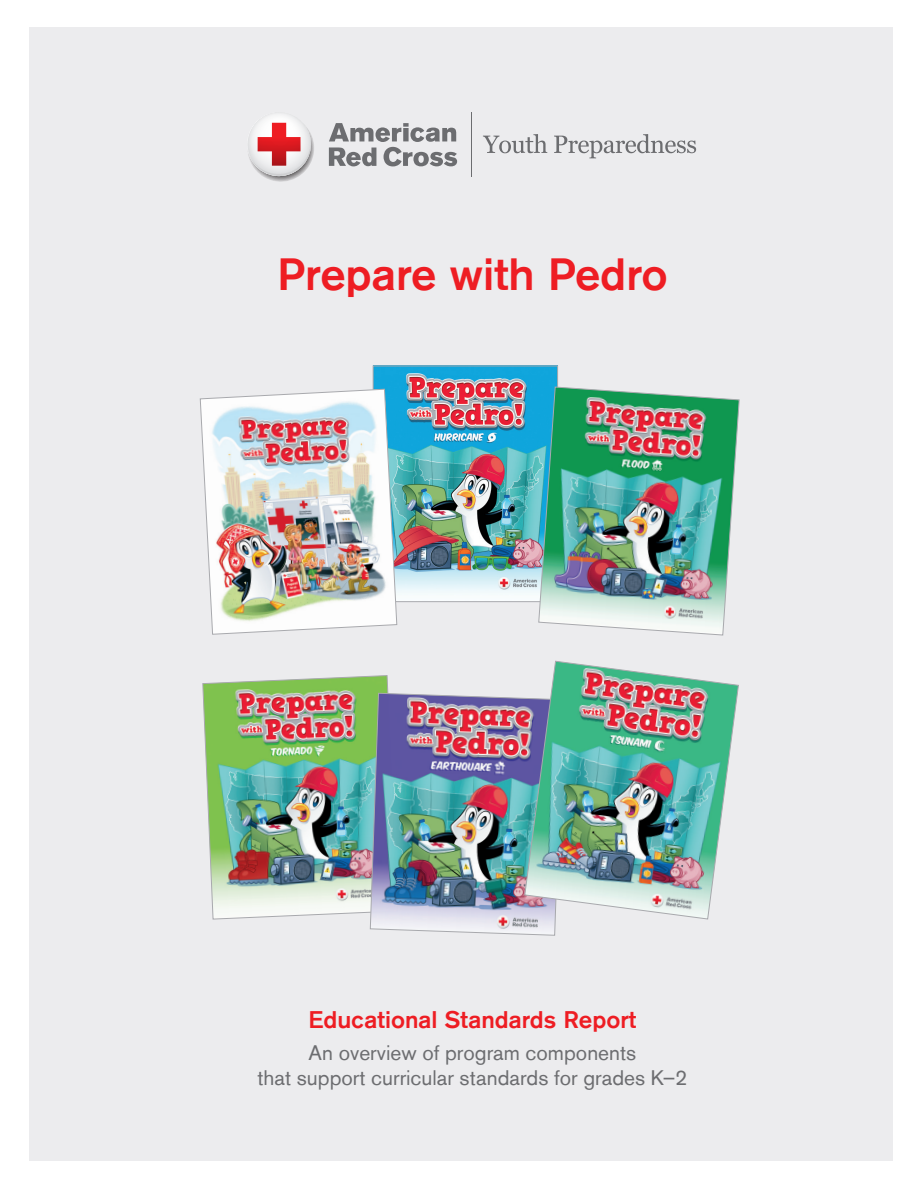
<style>
.page{position:relative;width:918px;height:1188px;background:#fff}
.page>*{position:absolute;margin:0;border:0;box-sizing:border-box;transform-origin:0 0}
.t1{font:500 45px "Akzidenz Grotesk Std";color:#ee1d23}
.t2{font:500 24px "Akzidenz Grotesk Std";color:#ee1d23}
.t3{font:21px "Akzidenz Grotesk Std";color:#6c6d70}
</style>
<div class="page">
<div style="left:29px;top:27px;width:864px;height:1134px;background:#ececee"></div>
<hr style="left:471px;top:112px;width:1px;height:65px;background:#6c6d70">
<svg style="left:248px;top:116px;width:66px;height:66px"></svg>
<svg style="left:329px;top:123px;width:128px;height:43px"></svg>
<svg style="left:483px;top:134px;width:64px;height:19px"></svg>
<svg style="left:554px;top:134px;width:142px;height:24px"></svg>
<img style="left:375px;top:368px;width:181px;height:232px">
<img style="left:202px;top:675px;width:187px;height:245px">
<img style="left:538px;top:386px;width:202px;height:250px">
<img style="left:370px;top:693px;width:186px;height:243px">
<img style="left:524px;top:661px;width:215px;height:259px">
<img style="left:200px;top:389px;width:197px;height:246px">
<p class="t1" style="left:277px;top:247px;width:392px">Prepare with Pedro</p>
<p class="t2" style="left:309px;top:1005px;width:329px">Educational Standards Report</p>
<p class="t3" style="left:309px;top:1040px;width:329px">An overview of program components</p>
<p class="t3" style="left:257px;top:1065px;width:432px">that support curricular standards for grades K–2</p>
</div>
